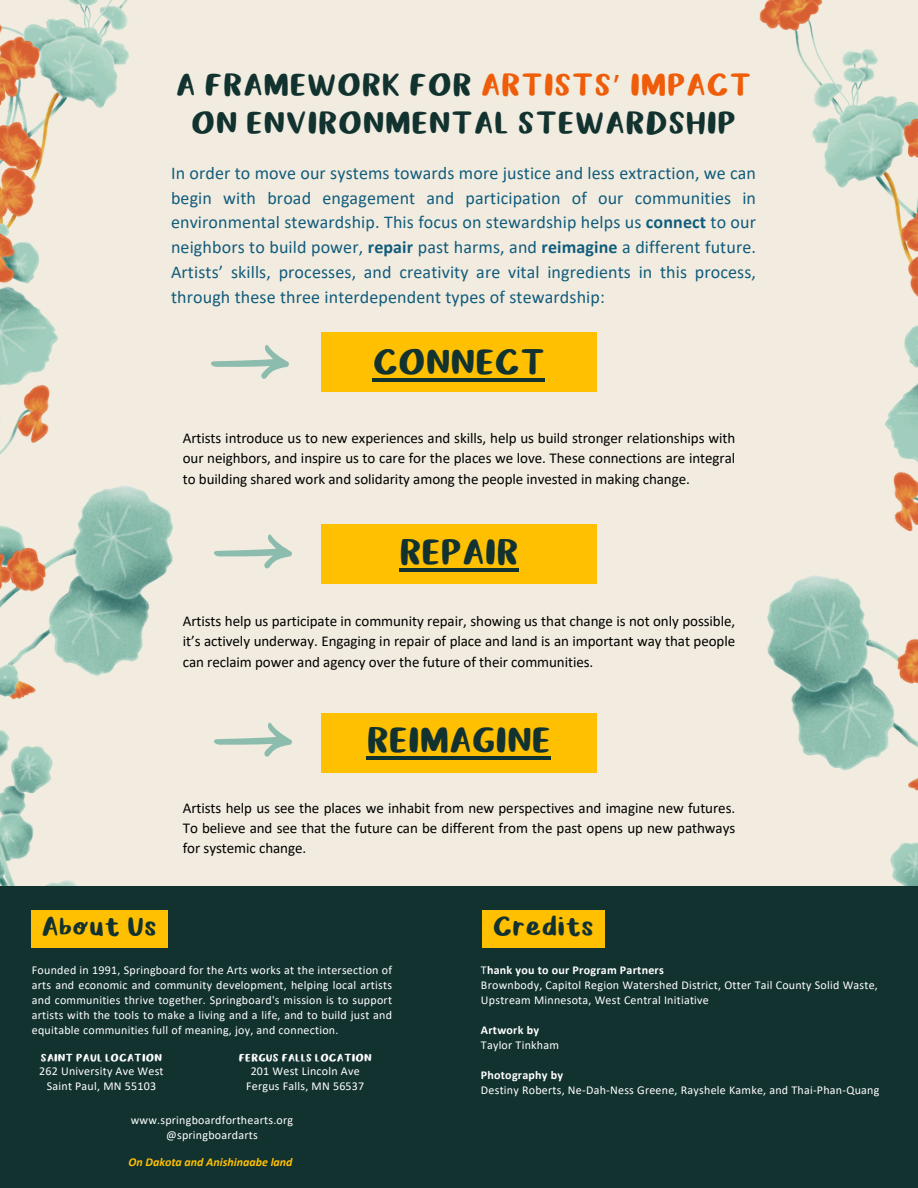
<style>
.page{position:relative;width:918px;height:1188px;background:#f1ecdf}
.page>*{position:absolute;margin:0;border:0;box-sizing:border-box;transform-origin:0 0}
.t1{font:34.5px "Springboard";color:#123230}
.t2{font:30.15px/38.2px "Springboard";letter-spacing:.02em;color:#123230;text-align:center}
.t3{font:26.25px "Springboard";color:#123230}
.t4{font:18px/24.8px "Calibri";letter-spacing:.01em;color:#125c7d;text-align:justify}
.t5{font:15px/20.2px "Calibri";letter-spacing:-.005em;color:#000;text-align:justify}
.t6{font:12px/15px "Calibri";letter-spacing:.02em;color:#fff;text-align:justify}
.t7{font:700 12px "Calibri";letter-spacing:.02em;color:#fff}
.t8{font:italic 700 12px "Calibri";color:#ffc001}
.t9{font:10.5px "Springboard";letter-spacing:.02em;color:#fff}
.s1{color:#ef5d0a}
.s2{font-family:"Noto Sans Gurmukhi";color:#ef5d0a}
.s3{font-weight:700}
.s4{font-weight:400}
</style>
<div class="page">
<img style="left:0;top:0;width:173px;height:886px">
<img style="left:759px;top:0;width:159px;height:886px">
<div style="left:0;top:886px;width:918px;height:302px;background:#123230"></div>
<div style="left:321px;top:333px;width:276px;height:59px;background:#ffc001"></div>
<div style="left:321px;top:525px;width:276px;height:59px;background:#ffc001"></div>
<div style="left:321px;top:713px;width:276px;height:59px;background:#ffc001"></div>
<svg style="left:211px;top:345px;width:78px;height:34px"></svg>
<div style="left:31px;top:910px;width:136px;height:38px;background:#ffc001"></div>
<div style="left:482px;top:910px;width:122px;height:38px;background:#ffc001"></div>
<hr style="left:373px;top:378px;width:172px;height:4px;background:#123230">
<hr style="left:399px;top:568px;width:120px;height:3px;background:#123230">
<hr style="left:367px;top:756px;width:184px;height:3px;background:#123230">
<svg style="left:214px;top:534px;width:78px;height:35px"></svg>
<svg style="left:214px;top:722px;width:78px;height:35px"></svg>
<p class="t2" style="left:176px;top:67px;width:577px">A FRAMEWORK FOR <span class="s1">ARTISTS</span><span class="s2">’</span> <span class="s1">IMPACT<br></span>ON ENVIRONMENTAL STEWARDSHIP</p>
<p class="t4" style="left:171px;top:162px;width:587px">In order to move our systems towards more justice and less extraction, we can begin with broad engagement and participation of our communities in environmental stewardship. This focus on stewardship helps us <span class="s3">connect</span> to our neighbors to build power, <span class="s3">repair</span> past harms, and <span class="s3">reimagine</span> a different future.<br>Artists’ skills, processes, and creativity are vital ingredients in this process, through these three interdependent types of stewardship:</p>
<p class="t1" style="left:373px;top:346px;width:174px">CONNECT</p>
<p class="t5" style="left:183px;top:429px;width:554px">Artists introduce us to new experiences and skills, help us build stronger relationships with our neighbors, and inspire us to care for the places we love. These connections are integral to building shared work and solidarity among the people invested in making change.</p>
<p class="t1" style="left:399px;top:535px;width:121px">REPAIR</p>
<p class="t5" style="left:183px;top:612px;width:554px">Artists help us participate in community repair, showing us that change is not only possible, it’s actively underway. Engaging in repair of place and land is an important way that people can reclaim power and agency over the future of their communities.</p>
<p class="t1" style="left:367px;top:724px;width:186px">REIMAGINE</p>
<h1 class="t3" style="left:41px;top:914px;width:117px">About Us</h1>
<p class="t5" style="left:183px;top:799px;width:554px">Artists help us see the places we inhabit from new perspectives and imagine new futures.<br>To believe and see that the future can be different from the past opens up new pathways for systemic change.</p>
<p class="t3" style="left:493px;top:914px;width:103px">Credits</p>
<h4 class="t6" style="left:32px;top:963px;width:362px">Founded in 1991, Springboard for the Arts works at the intersection of arts and economic and community development, helping local artists and communities thrive together. Springboard's mission is to support artists with the tools to make a living and a life, and to build just and equitable communities full of meaning, joy, and connection.</h4>
<p class="t9" style="left:41px;top:1053px;width:123px">SAINT PAUL LOCATION</p>
<p class="t6" style="left:39px;top:1065px;width:126px">262 University Ave West</p>
<p class="t6" style="left:47px;top:1080px;width:111px">Saint Paul, MN 55103</p>
<p class="t9" style="left:239px;top:1053px;width:134px">FERGUS FALLS LOCATION</p>
<h5 class="t6" style="left:251px;top:1065px;width:111px">201 West Lincoln Ave</h5>
<h1 class="t6" style="left:246px;top:1080px;width:120px">Fergus Falls, MN 56537</h1>
<p class="t6" style="left:131px;top:1113px;width:164px">www.springboardforthearts.org</p>
<h5 class="t6" style="left:166px;top:1128px;width:93px">@springboardarts</h5>
<p class="t8" style="left:128px;top:1157px;width:166px">On Dakota and Anishinaabe land</p>
<p class="t7" style="left:481px;top:965px;width:185px"><span class="s4">T</span>hank you to our Program Partners</p>
<h5 class="t6" style="left:481px;top:978px;width:399px">Brownbody, Capitol Region Watershed District, Otter Tail County Solid Waste,<br>Upstream Minnesota, West Central Initiative</h5>
<h3 class="t7" style="left:481px;top:1025px;width:60px">Artwork by</h3>
<h3 class="t6" style="left:481px;top:1038px;width:80px">Taylor Tinkham</h3>
<p class="t7" style="left:481px;top:1070px;width:84px">Photography by</p>
<p class="t6" style="left:481px;top:1083px;width:400px">Destiny Roberts, Ne-Dah-Ness Greene, Rayshele Kamke, and Thai-Phan-Quang</p>
</div>
